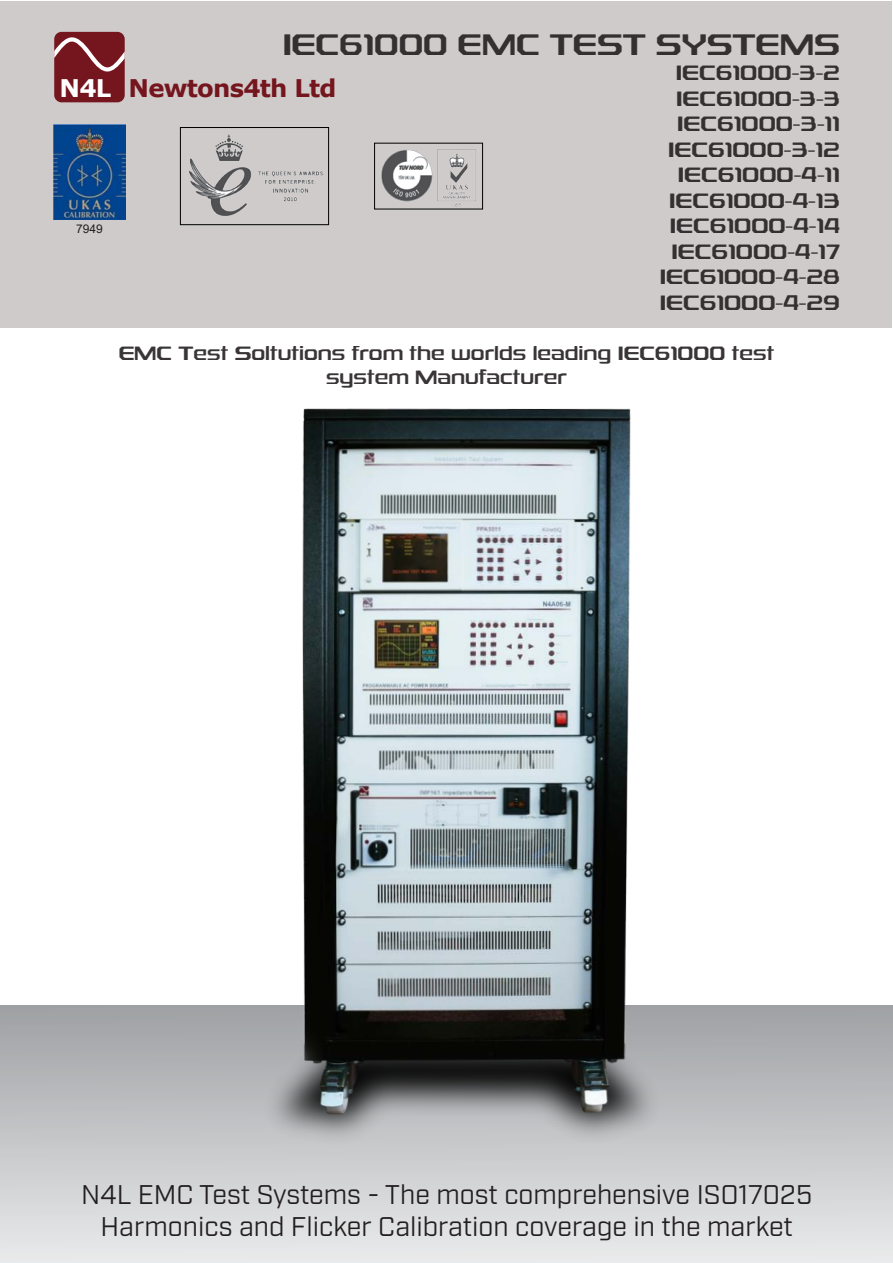
<style>
.page{position:relative;width:893px;height:1263px;background:#fff}
.page>*{position:absolute;margin:0;border:0;box-sizing:border-box;transform-origin:0 0}
.t1{font:30px "Rexlia Rg";color:#231f20}
.t2{font:27px/32.4px "Industry";color:#231f20;text-align:center}
.t3{font:700 24.3px "Verdana";letter-spacing:-.03em;color:#75151e}
.t4{font:21px/25.5px "Rexlia Rg";color:#231f20;text-align:right}
.t5{font:19.5px/23.4px "Rexlia Rg";color:#231f20;text-align:center}
.t6{font:12px "Arial";color:#231f20}
.s1{color:#fff}
</style>
<div class="page">
<svg style="left:1px;top:1153px;width:892px;height:110px;background:#d9dadc"></svg>
<div style="left:1px;top:1px;width:891px;height:326px;background:#cecbca"></div>
<img style="left:53px;top:124px;width:73px;height:95px">
<div style="left:54px;top:32px;width:71px;height:70px;background:#75151e;border-radius:7px"></div>
<svg style="left:54px;top:32px;width:71px;height:44px"></svg>
<img style="left:189px;top:134px;width:135px;height:82px">
<div style="left:180px;top:127px;width:149px;height:98px;border:1px solid #000"></div>
<img style="left:381px;top:149px;width:95px;height:58px">
<div style="left:374px;top:143px;width:109px;height:66px;border:1px solid #000"></div>
<img style="left:0;top:408px;width:893px;height:745px">
<h1 class="t1" style="left:282px;top:26px;width:559px">IEC61000 EMC TEST SYSTEMS</h1>
<p class="t4" style="left:660px;top:60px;width:182px">IEC61000-3-2<br>IEC61000-3-3<br>IEC61000-3-11<br>IEC61000-3-12<br>IEC61000-4-11<br>IEC61000-4-13<br>IEC61000-4-14<br>IEC61000-4-17<br>IEC61000-4-28<br>IEC61000-4-29</p>
<p class="t3" style="left:60px;top:70px;width:278px"><span class="s1">N4L</span> Newtons4th Ltd</p>
<p class="t6" style="left:76px;top:220px;width:28px">7949</p>
<p class="t5" style="left:119px;top:342px;width:657px">EMC Test Soltutions from the worlds leading IEC61000 test system Manufacturer</p>
<p class="t2" style="left:81px;top:1179px;width:733px">N4L EMC Test Systems - The most comprehensive ISO17025<br>Harmonics and Flicker Calibration coverage in the market</p>
</div>
